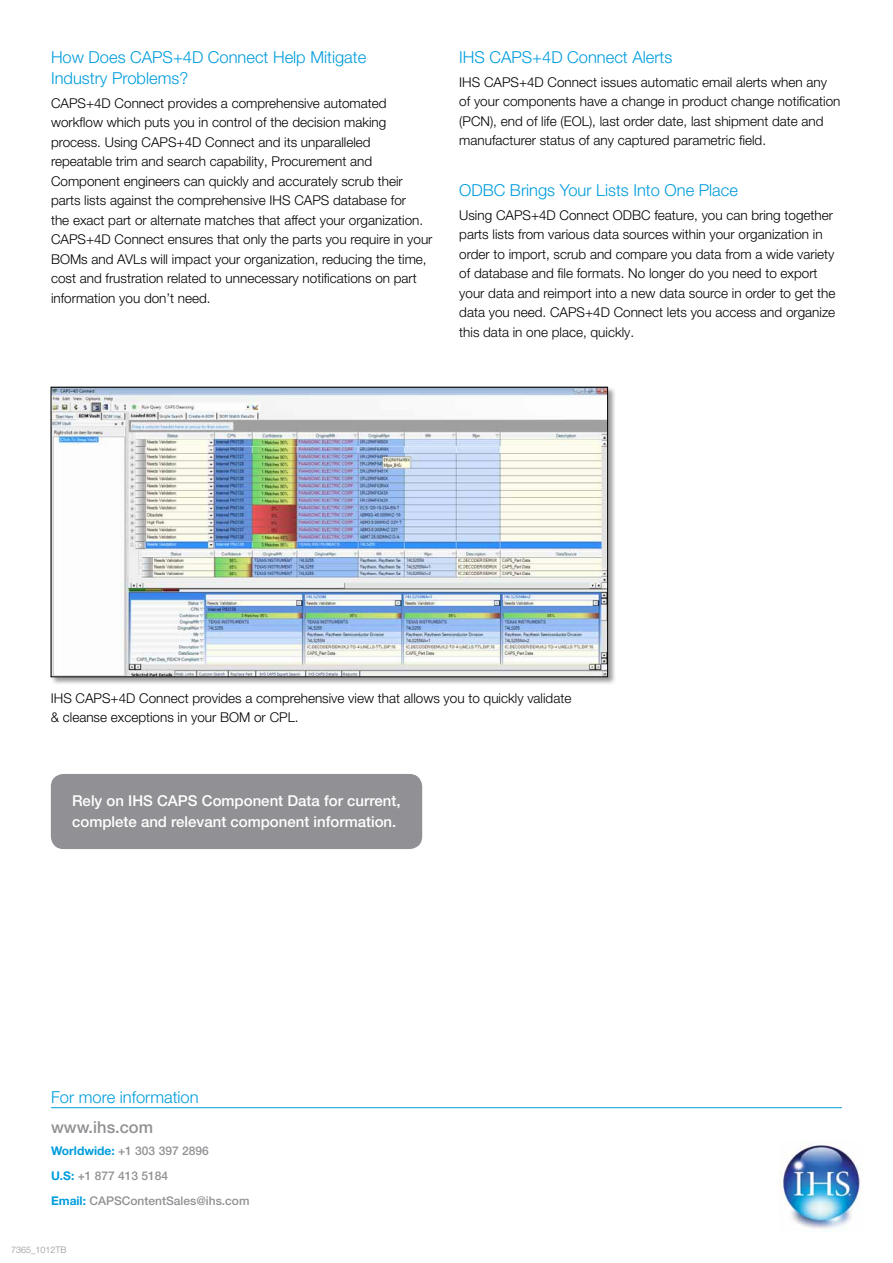
<style>
.page{position:relative;width:893px;height:1263px;background:#fff}
.page>*{position:absolute;margin:0;border:0;box-sizing:border-box;transform-origin:0 0}
.t1{font:300 16.5px/21px "Helvetica Neue LT Pro";color:#009ddc}
.t2{font:500 16.5px "Helvetica Neue LT Pro";color:#919195}
.t3{font:500 15px/21px "Helvetica Neue LT Pro";color:#fff}
.t4{font:300 13.5px/19.5px "Helvetica Neue LT Pro";color:#000}
.t5{font:500 12px/24.9px "Helvetica Neue LT Pro";color:#919195}
.t6{font:300 9px "Helvetica Neue LT Pro";color:#919195}
.s1{font-weight:700;color:#009ddc}
</style>
<div class="page">
<img style="left:780px;top:1143px;width:80px;height:89px">
<hr style="left:51px;top:1107px;width:791px;height:1px;background:#009ddc">
<div style="left:51px;top:774px;width:371px;height:75px;background:#919195;border-radius:13px"></div>
<div style="left:50px;top:386px;width:566px;height:300px;background:#000;opacity:.4"></div>
<img style="left:53px;top:389px;width:553px;height:286px">
<div style="left:51px;top:387px;width:557px;height:290px;border:1px solid #000"></div>
<p class="t1" style="left:51px;top:46px;width:317px">How Does CAPS+4D Connect Help Mitigate<br>Industry Problems?</p>
<p class="t4" style="left:51px;top:93px;width:383px">CAPS+4D Connect provides a comprehensive automated workflow which puts you in control of the decision making process. Using CAPS+4D Connect and its unparalleled repeatable trim and search capability, Procurement and Component engineers can quickly and accurately scrub their parts lists against the comprehensive IHS CAPS database for<br>the exact part or alternate matches that affect your organization.<br>CAPS+4D Connect ensures that only the parts you require in your BOMs and AVLs will impact your organization, reducing the time, cost and frustration related to unnecessary notifications on part information you don’t need.</p>
<p class="t1" style="left:459px;top:46px;width:215px">IHS CAPS+4D Connect Alerts</p>
<p class="t4" style="left:459px;top:72px;width:383px">IHS CAPS+4D Connect issues automatic email alerts when any of your components have a change in product change notification (PCN), end of life (EOL), last order date, last shipment date and manufacturer status of any captured parametric field.</p>
<p class="t1" style="left:459px;top:179px;width:280px">ODBC Brings Your Lists Into One Place</p>
<p class="t4" style="left:459px;top:205px;width:378px">Using CAPS+4D Connect ODBC feature, you can bring together parts lists from various data sources within your organization in order to import, scrub and compare you data from a wide variety of database and file formats. No longer do you need to export your data and reimport into a new data source in order to get the data you need. CAPS+4D Connect lets you access and organize this data in one place, quickly.</p>
<p class="t4" style="left:51px;top:688px;width:522px">IHS CAPS+4D Connect provides a comprehensive view that allows you to quickly validate &amp; cleanse exceptions in your BOM or CPL.</p>
<p class="t3" style="left:72px;top:790px;width:330px">Rely on IHS CAPS Component Data for current, complete and relevant component information.</p>
<p class="t1" style="left:51px;top:1086px;width:149px">For more information</p>
<p class="t2" style="left:51px;top:1117px;width:104px">www.ihs.com</p>
<p class="t5" style="left:51px;top:1138px;width:200px"><span class="s1">Worldwide:</span> +1 303 397 2896<br><span class="s1">U.S:</span> +1 877 413 5184<br><span class="s1">Email:</span> CAPSContentSales@ihs.com</p>
<p class="t6" style="left:11px;top:1244px;width:57px">7365_1012TB</p>
</div>
